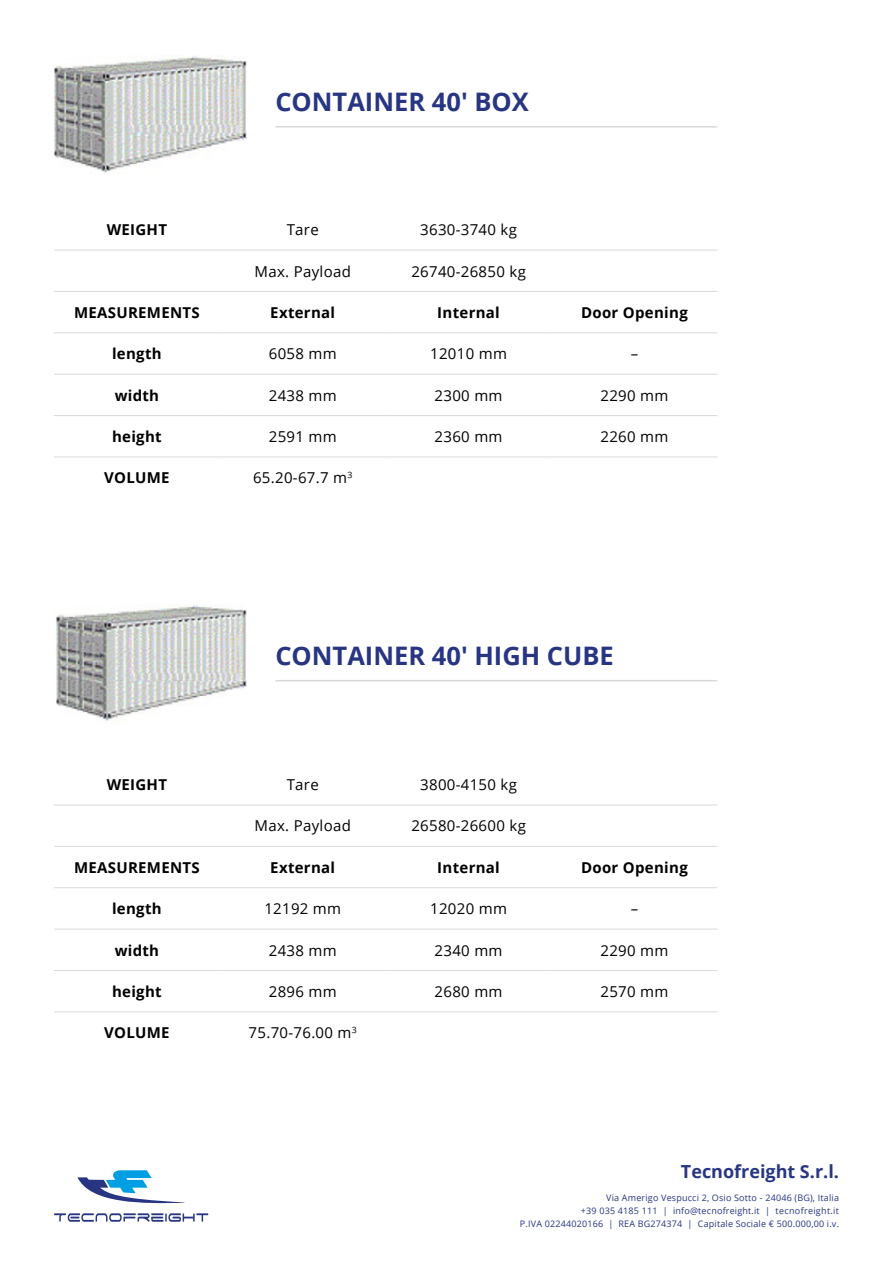
<style>
.page{position:relative;width:893px;height:1263px;background:#fff}
.page>*{position:absolute;margin:0;border:0;box-sizing:border-box;transform-origin:0 0}
.t1{font:700 25.5px "Open Sans";color:#283583}
.t2{font:700 18px "Open Sans";color:#283583}
.t3{font:15px "Open Sans";letter-spacing:.02em;color:#000}
.t4{font:700 15px "Open Sans";letter-spacing:.02em;color:#000}
.t5{font:9px/12.8px "Open Sans";letter-spacing:.02em;color:#283583;text-align:right}
</style>
<div class="page">
<svg style="left:54px;top:1213px;width:154px;height:9px"></svg>
<svg style="left:77px;top:1170px;width:108px;height:34px"></svg>
<hr style="left:275px;top:126px;width:442px;height:2px;background:#dadada">
<img style="left:54px;top:56px;width:192px;height:118px">
<hr style="left:54px;top:250px;width:166px;height:1px;background:#dadada">
<hr style="left:220px;top:250px;width:166px;height:1px;background:#dadada">
<hr style="left:386px;top:250px;width:165px;height:1px;background:#dadada">
<hr style="left:551px;top:250px;width:166px;height:1px;background:#dadada">
<hr style="left:54px;top:291px;width:166px;height:1px;background:#dadada">
<hr style="left:220px;top:291px;width:166px;height:1px;background:#dadada">
<hr style="left:386px;top:291px;width:165px;height:1px;background:#dadada">
<hr style="left:551px;top:291px;width:166px;height:1px;background:#dadada">
<hr style="left:54px;top:332px;width:166px;height:1px;background:#dadada">
<hr style="left:220px;top:332px;width:166px;height:1px;background:#dadada">
<hr style="left:386px;top:332px;width:165px;height:1px;background:#dadada">
<hr style="left:551px;top:332px;width:166px;height:1px;background:#dadada">
<hr style="left:54px;top:374px;width:166px;height:1px;background:#dadada">
<hr style="left:220px;top:374px;width:166px;height:1px;background:#dadada">
<hr style="left:386px;top:374px;width:165px;height:1px;background:#dadada">
<hr style="left:551px;top:374px;width:166px;height:1px;background:#dadada">
<hr style="left:54px;top:415px;width:166px;height:1px;background:#dadada">
<hr style="left:220px;top:415px;width:166px;height:1px;background:#dadada">
<hr style="left:386px;top:415px;width:165px;height:1px;background:#dadada">
<hr style="left:551px;top:415px;width:166px;height:1px;background:#dadada">
<hr style="left:54px;top:457px;width:166px;height:1px;background:#dadada">
<hr style="left:220px;top:457px;width:166px;height:1px;background:#dadada">
<hr style="left:386px;top:457px;width:165px;height:1px;background:#dadada">
<hr style="left:551px;top:457px;width:166px;height:1px;background:#dadada">
<hr style="left:275px;top:680px;width:442px;height:1px;background:#dadada">
<hr style="left:54px;top:805px;width:166px;height:1px;background:#dadada">
<hr style="left:220px;top:805px;width:166px;height:1px;background:#dadada">
<hr style="left:386px;top:805px;width:165px;height:1px;background:#dadada">
<hr style="left:551px;top:805px;width:166px;height:1px;background:#dadada">
<hr style="left:54px;top:846px;width:166px;height:1px;background:#dadada">
<hr style="left:220px;top:846px;width:166px;height:1px;background:#dadada">
<hr style="left:386px;top:846px;width:165px;height:1px;background:#dadada">
<hr style="left:551px;top:846px;width:166px;height:1px;background:#dadada">
<hr style="left:54px;top:887px;width:166px;height:1px;background:#dadada">
<hr style="left:220px;top:887px;width:166px;height:1px;background:#dadada">
<hr style="left:386px;top:887px;width:165px;height:1px;background:#dadada">
<hr style="left:551px;top:887px;width:166px;height:1px;background:#dadada">
<hr style="left:54px;top:929px;width:166px;height:1px;background:#dadada">
<hr style="left:220px;top:929px;width:166px;height:1px;background:#dadada">
<hr style="left:386px;top:929px;width:165px;height:1px;background:#dadada">
<hr style="left:551px;top:929px;width:166px;height:1px;background:#dadada">
<hr style="left:54px;top:970px;width:166px;height:1px;background:#dadada">
<hr style="left:220px;top:970px;width:166px;height:1px;background:#dadada">
<hr style="left:386px;top:970px;width:165px;height:1px;background:#dadada">
<hr style="left:551px;top:970px;width:166px;height:1px;background:#dadada">
<hr style="left:54px;top:1011px;width:166px;height:1px;background:#dadada">
<hr style="left:220px;top:1011px;width:166px;height:1px;background:#dadada">
<hr style="left:386px;top:1011px;width:165px;height:1px;background:#dadada">
<hr style="left:551px;top:1011px;width:166px;height:1px;background:#dadada">
<img style="left:56px;top:604px;width:190px;height:117px">
<h1 class="t1" style="left:275px;top:84px;width:255px">CONTAINER 40′ BOX</h1>
<p class="t4" style="left:107px;top:219px;width:62px">WEIGHT</p>
<p class="t3" style="left:287px;top:219px;width:34px">Tare</p>
<p class="t3" style="left:420px;top:219px;width:98px">3630-3740 kg</p>
<p class="t3" style="left:255px;top:261px;width:98px">Max. Payload</p>
<p class="t3" style="left:411px;top:261px;width:116px">26740-26850 kg</p>
<p class="t4" style="left:74px;top:302px;width:127px">MEASUREMENTS</p>
<p class="t4" style="left:270px;top:302px;width:66px">External</p>
<p class="t4" style="left:437px;top:302px;width:64px">Internal</p>
<p class="t4" style="left:581px;top:302px;width:108px">Door Opening</p>
<p class="t4" style="left:112px;top:343px;width:51px">length</p>
<p class="t3" style="left:269px;top:343px;width:69px">6058 mm</p>
<p class="t3" style="left:430px;top:343px;width:78px">12010 mm</p>
<p class="t3" style="left:631px;top:343px;width:9px">–</p>
<p class="t4" style="left:115px;top:385px;width:46px">width</p>
<p class="t3" style="left:269px;top:385px;width:69px">2438 mm</p>
<p class="t3" style="left:435px;top:385px;width:69px">2300 mm</p>
<p class="t3" style="left:600px;top:385px;width:69px">2290 mm</p>
<p class="t4" style="left:112px;top:426px;width:51px">height</p>
<p class="t3" style="left:269px;top:426px;width:69px">2591 mm</p>
<p class="t3" style="left:435px;top:426px;width:69px">2360 mm</p>
<p class="t3" style="left:600px;top:426px;width:69px">2260 mm</p>
<p class="t4" style="left:104px;top:467px;width:67px">VOLUME</p>
<p class="t3" style="left:253px;top:468px;width:101px">65.20-67.7 m<sup>3</sup></p>
<h1 class="t1" style="left:275px;top:638px;width:340px">CONTAINER 40′ HIGH CUBE</h1>
<p class="t4" style="left:107px;top:774px;width:62px">WEIGHT</p>
<p class="t3" style="left:287px;top:774px;width:34px">Tare</p>
<p class="t3" style="left:420px;top:774px;width:98px">3800-4150 kg</p>
<p class="t3" style="left:255px;top:816px;width:98px">Max. Payload</p>
<p class="t3" style="left:411px;top:816px;width:116px">26580-26600 kg</p>
<p class="t4" style="left:74px;top:857px;width:127px">MEASUREMENTS</p>
<p class="t4" style="left:270px;top:857px;width:66px">External</p>
<p class="t4" style="left:437px;top:857px;width:64px">Internal</p>
<p class="t4" style="left:581px;top:857px;width:108px">Door Opening</p>
<p class="t4" style="left:112px;top:898px;width:51px">length</p>
<p class="t3" style="left:264px;top:898px;width:78px">12192 mm</p>
<p class="t3" style="left:430px;top:898px;width:78px">12020 mm</p>
<p class="t3" style="left:631px;top:898px;width:9px">–</p>
<p class="t4" style="left:115px;top:939px;width:46px">width</p>
<p class="t3" style="left:269px;top:940px;width:69px">2438 mm</p>
<p class="t3" style="left:435px;top:940px;width:69px">2340 mm</p>
<p class="t3" style="left:600px;top:940px;width:69px">2290 mm</p>
<p class="t4" style="left:112px;top:981px;width:51px">height</p>
<p class="t3" style="left:269px;top:981px;width:69px">2896 mm</p>
<p class="t3" style="left:435px;top:981px;width:69px">2680 mm</p>
<p class="t3" style="left:600px;top:981px;width:69px">2570 mm</p>
<p class="t4" style="left:104px;top:1022px;width:67px">VOLUME</p>
<p class="t3" style="left:249px;top:1022px;width:110px">75.70-76.00 m<sup>3</sup></p>
<p class="t2" style="left:681px;top:1159px;width:160px">Tecnofreight S.r.l.</p>
<p class="t5" style="left:520px;top:1191px;width:321px">Via Amerigo Vespucci 2, Osio Sotto - 24046 (BG), Italia<br>+39 035 4185 111 | info@tecnofreight.it | tecnofreight.it<br>P.IVA 02244020166 | REA BG274374 | Capitale Sociale € 500.000,00 i.v.</p>
</div>
